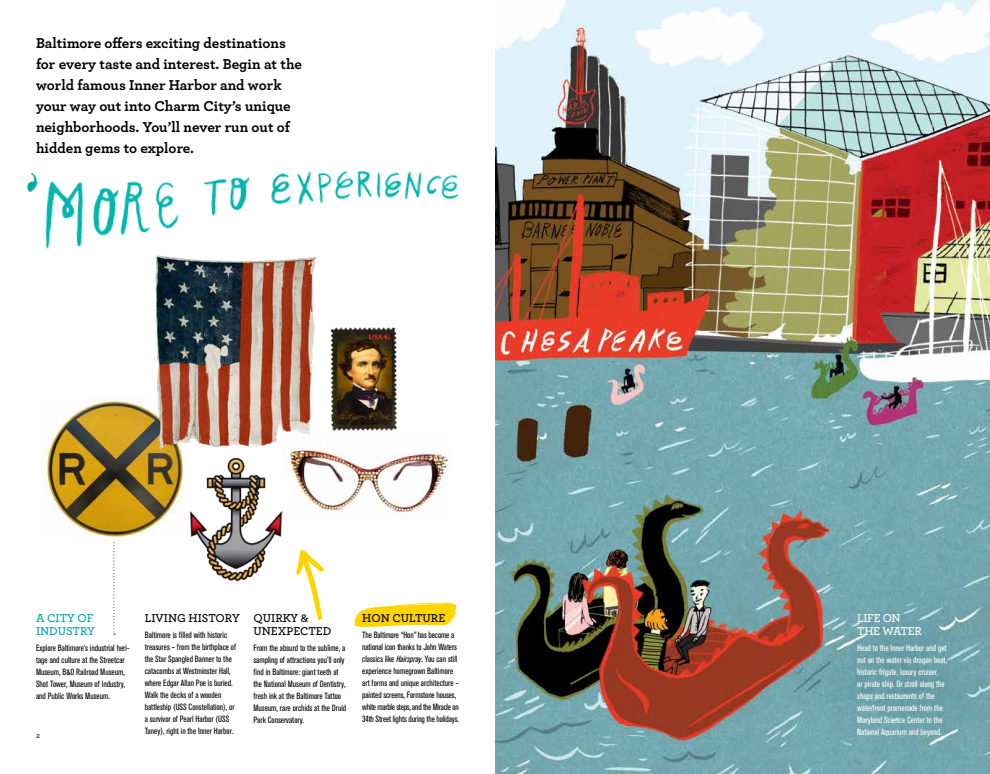
<style>
.page{position:relative;width:990px;height:774px;background:#fff}
.page>*{position:absolute;margin:0;border:0;box-sizing:border-box;transform-origin:0 0}
.t1{font:700 15px/21px "Archer";color:#000}
.t2{font:600 12px/13px "Archer";color:#000}
.t3{font:600 12px/13px "Archer";color:#00a99d}
.t4{font:600 12px/13px "Archer";letter-spacing:-.03em;color:#fff}
.t5{font:condensed 9px/12px "Akzidenz Grotesk BQ";color:#000}
.t6{font:condensed 9px/12px "Akzidenz Grotesk BQ";color:#fff}
.t7{font:500 8px "Archer";color:#000}
.s1{font-style:italic}
</style>
<div class="page">
<svg style="left:113px;top:542px;width:2px;height:93px"></svg>
<img style="left:495px;top:0;width:495px;height:774px">
<svg style="left:354px;top:603px;width:102px;height:24px"></svg>
<img style="left:45px;top:170px;width:414px;height:79px">
<img style="left:42px;top:398px;width:143px;height:139px">
<img style="left:289px;top:430px;width:162px;height:83px">
<img style="left:145px;top:255px;width:174px;height:200px">
<img style="left:330px;top:327px;width:67px;height:103px">
<svg style="left:296px;top:550px;width:28px;height:70px"></svg>
<img style="left:189px;top:457px;width:94px;height:125px">
<img style="left:26px;top:173px;width:12px;height:19px">
<h1 class="t1" style="left:36px;top:32px;width:267px">Baltimore offers exciting destinations for every taste and interest. Begin at the world famous Inner Harbor and work your way out into Charm City’s unique neighborhoods. You’ll never run out of hidden gems to explore.</h1>
<h2 class="t3" style="left:36px;top:610px;width:60px">A CITY OF<br>INDUSTRY</h2>
<p class="t5" style="left:36px;top:642px;width:95px">Explore Baltimore’s industrial heri&shy;tage and culture at the Streetcar<br>Museum, B&amp;O Railroad Museum,<br>Shot Tower, Museum of Industry, and Public Works Museum.</p>
<p class="t7" style="left:36px;top:730px;width:5px">2</p>
<h2 class="t2" style="left:145px;top:610px;width:97px">LIVING HISTORY</h2>
<p class="t5" style="left:145px;top:629px;width:93px">Baltimore is filled with historic treasures – from the birthplace of the Star Spangled Banner to the catacombs at Westminster Hall, where Edgar Allan Poe is buried.<br>Walk the decks of a wooden battleship (USS Constellation), or a survivor of Pearl Harbor (USS<br>Taney), right in the Inner Harbor.</p>
<h2 class="t2" style="left:254px;top:610px;width:80px">QUIRKY &amp;<br>UNEXPECTED</h2>
<p class="t5" style="left:254px;top:642px;width:94px">From the absurd to the sublime, a sampling of attractions you’ll only find in Baltimore: giant teeth at the National Museum of Dentistry, fresh ink at the Baltimore Tattoo<br>Museum, rare orchids at the Druid<br>Park Conservatory.</p>
<h2 class="t2" style="left:362px;top:610px;width:85px">HON CULTURE</h2>
<p class="t5" style="left:362px;top:629px;width:98px">The Baltimore “Hon” has become a national icon thanks to John Waters classics like <span class="s1">Hairspray</span>. You can still experience homegrown Baltimore art forms and unique architecture – painted screens, Formstone houses, white marble steps, and the Miracle on 34th Street lights during the holidays.</p>
<h2 class="t4" style="left:857px;top:610px;width:66px">LIFE ON<br>THE WATER</h2>
<p class="t6" style="left:857px;top:642px;width:91px">Head to the Inner Harbor and get out on the water via dragon boat, historic frigate, luxury cruiser,<br>or pirate ship. Or stroll along the shops and restaurants of the waterfront promenade from the<br>Maryland Science Center to the<br>National Aquarium and beyond.</p>
</div>
